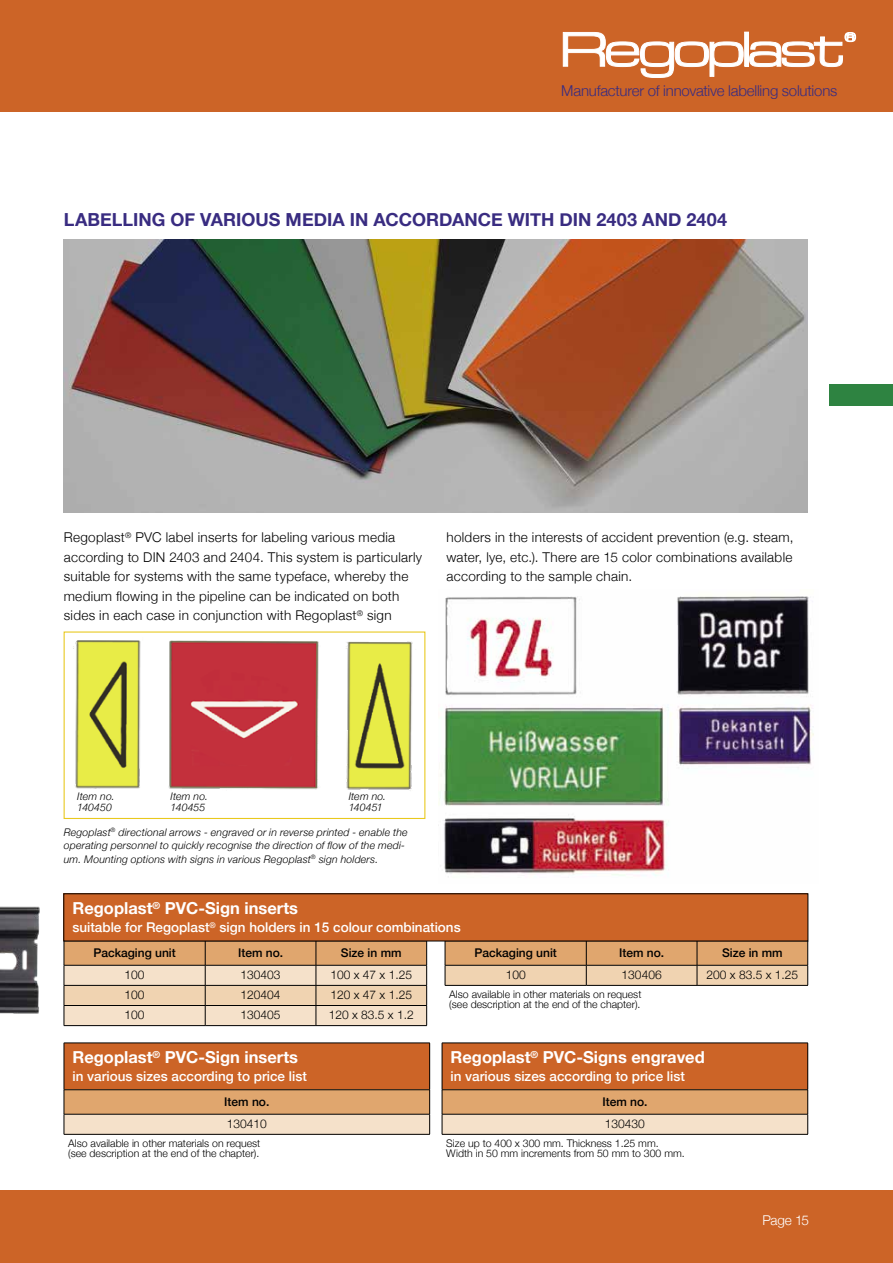
<style>
.page{position:relative;width:893px;height:1263px;background:#fff}
.page>*{position:absolute;margin:0;border:0;box-sizing:border-box;transform-origin:0 0}
.t1{font:50.7px "Eurostile Ext";letter-spacing:-.12em;color:#fff;scale:1.07 1}
.t2{font:700 18px "Helvetica Neue";color:#392c81}
.t3{font:700 16.5px "Helvetica Neue";color:#fff}
.t4{font:300 15px "Helvetica Neue";letter-spacing:-.015em;color:#392c81}
.t5{font:300 13.5px/19.5px "Helvetica Neue";letter-spacing:.02em;color:#000}
.t6{font:500 13.5px "Helvetica Neue";color:#fff}
.t7{font:300 13.5px "Helvetica Neue";letter-spacing:-.02em;color:#fff}
.t8{font:12.6px "Eurostile Ext";color:#fff;scale:1.07 1}
.t9{font:300 12px "Helvetica Neue";color:#000}
.t10{font:500 12px "Helvetica Neue";color:#000}
.t11{font:italic 300 10.5px/10.5px "Helvetica Neue";letter-spacing:.02em;color:#000}
.t12{font:300 10.5px/10.5px "Helvetica Neue";color:#000}
</style>
<div class="page">
<div style="left:0;top:0;width:893px;height:112px;background:#cc6427"></div>
<div style="left:0;top:1191px;width:893px;height:72px;background:#cc6427"></div>
<svg style="left:563px;top:32px;width:180px;height:46px"></svg>
<svg style="left:749px;top:32px;width:107px;height:35px"></svg>
<img style="left:64px;top:240px;width:744px;height:273px">
<img style="left:439px;top:596px;width:375px;height:281px">
<img style="left:0;top:906px;width:40px;height:108px">
<img style="left:73px;top:640px;width:340px;height:151px">
<div style="left:64px;top:631px;width:361px;height:188px;border:1px solid #e9c91e"></div>
<hr style="left:64px;top:1025px;width:141px;height:1px;background:#000">
<hr style="left:205px;top:1025px;width:111px;height:1px;background:#000">
<hr style="left:316px;top:1025px;width:111px;height:1px;background:#000">
<svg style="left:64px;top:941px;width:363px;height:84px;background:#e3c3a2"></svg>
<hr style="left:64px;top:965px;width:141px;height:1px;background:#000">
<hr style="left:205px;top:965px;width:111px;height:1px;background:#000">
<hr style="left:316px;top:965px;width:111px;height:1px;background:#000">
<hr style="left:445px;top:985px;width:141px;height:1px;background:#000">
<hr style="left:586px;top:985px;width:111px;height:1px;background:#000">
<hr style="left:697px;top:985px;width:111px;height:1px;background:#000">
<svg style="left:445px;top:941px;width:363px;height:44px;background:#deb286"></svg>
<hr style="left:445px;top:965px;width:141px;height:1px;background:#000">
<hr style="left:586px;top:965px;width:111px;height:1px;background:#000">
<hr style="left:697px;top:965px;width:111px;height:1px;background:#000">
<div style="left:64px;top:1043px;width:366px;height:47px;background:#cc6427"></div>
<div style="left:64px;top:1090px;width:366px;height:24px;background:#e0a66e"></div>
<div style="left:64px;top:1114px;width:366px;height:20px;background:#f5e1ca"></div>
<hr style="left:64px;top:1134px;width:366px;height:1px;background:#000">
<hr style="left:64px;top:1043px;width:366px;height:1px;background:#000">
<hr style="left:64px;top:1043px;width:1px;height:46px;background:#000">
<hr style="left:429px;top:1043px;width:1px;height:46px;background:#000">
<hr style="left:64px;top:1089px;width:366px;height:1px;background:#000">
<svg style="left:64px;top:1090px;width:1px;height:44px"></svg>
<svg style="left:429px;top:1090px;width:1px;height:44px"></svg>
<hr style="left:64px;top:1114px;width:366px;height:1px;background:#000">
<div style="left:442px;top:1043px;width:366px;height:47px;background:#cc6427"></div>
<div style="left:442px;top:1090px;width:366px;height:24px;background:#e0a66e"></div>
<div style="left:442px;top:1114px;width:366px;height:20px;background:#f5e1ca"></div>
<hr style="left:442px;top:1134px;width:366px;height:1px;background:#000">
<hr style="left:442px;top:1043px;width:366px;height:1px;background:#000">
<hr style="left:442px;top:1043px;width:1px;height:46px;background:#000">
<hr style="left:807px;top:1043px;width:1px;height:46px;background:#000">
<hr style="left:442px;top:1089px;width:366px;height:1px;background:#000">
<svg style="left:442px;top:1090px;width:1px;height:44px"></svg>
<svg style="left:807px;top:1090px;width:1px;height:44px"></svg>
<hr style="left:442px;top:1114px;width:366px;height:1px;background:#000">
<div style="left:64px;top:894px;width:744px;height:47px;background:#cc6427"></div>
<div style="left:64px;top:893px;width:744px;height:48px;border:1px solid #000"></div>
<div style="left:829px;top:385px;width:64px;height:21px;background:#2e8341"></div>
<h1 class="t1" style="left:558px;top:14px;width:269px">Regoplast</h1>
<p class="t8" style="left:844px;top:28px;width:13px">®</p>
<p class="t4" style="left:561px;top:79px;width:278px">Manufacturer of innovative labelling solutions</p>
<h2 class="t2" style="left:64px;top:205px;width:665px">LABELLING OF VARIOUS MEDIA IN ACCORDANCE WITH DIN 2403 AND 2404</h2>
<p class="t5" style="left:64px;top:527px;width:360px">Regoplast<sup>®</sup> PVC label inserts for labeling various media according to DIN 2403 and 2404. This system is particularly suitable for systems with the same typeface, whereby the medium flowing in the pipeline can be indicated on both sides in each case in conjunction with Regoplast<sup>®</sup> sign</p>
<p class="t5" style="left:446px;top:527px;width:349px;text-align:justify">holders in the interests of accident prevention (e.g. steam, water, lye, etc.). There are 15 color combinations available according to the sample chain.</p>
<p class="t11" style="left:77px;top:790px;width:39px">Item no.<br>140450</p>
<p class="t11" style="left:171px;top:790px;width:39px">Item no.<br>140455</p>
<p class="t11" style="left:349px;top:790px;width:39px">Item no.<br>140451</p>
<p class="t11" style="left:64px;top:825px;width:345px;line-height:13.5px">Regoplast<sup>®</sup> directional arrows - engraved or in reverse printed - enable the operating personnel to quickly recognise the direction of flow of the medi&shy;um. Mounting options with signs in various Regoplast<sup>®</sup> sign holders.</p>
<p class="t3" style="left:72px;top:895px;width:227px">Regoplast<sup>®</sup> PVC-Sign inserts</p>
<p class="t6" style="left:72px;top:917px;width:390px">suitable for Regoplast<sup>®</sup> sign holders in 15 colour combinations</p>
<p class="t10" style="left:93px;top:943px;width:84px">Packaging unit</p>
<p class="t10" style="left:238px;top:943px;width:47px">Item no.</p>
<p class="t10" style="left:341px;top:943px;width:62px">Size in mm</p>
<p class="t9" style="left:125px;top:965px;width:22px">100</p>
<p class="t9" style="left:241px;top:965px;width:42px">130403</p>
<p class="t9" style="left:330px;top:965px;width:83px">100 x 47 x 1.25</p>
<p class="t9" style="left:125px;top:985px;width:22px">100</p>
<p class="t9" style="left:241px;top:985px;width:42px">120404</p>
<p class="t9" style="left:330px;top:985px;width:83px">120 x 47 x 1.25</p>
<p class="t9" style="left:125px;top:1005px;width:22px">100</p>
<p class="t9" style="left:241px;top:1005px;width:42px">130405</p>
<p class="t9" style="left:329px;top:1005px;width:86px">120 x 83.5 x 1.2</p>
<p class="t3" style="left:72px;top:1044px;width:227px">Regoplast<sup>®</sup> PVC-Sign inserts</p>
<p class="t6" style="left:72px;top:1065px;width:236px">in various sizes according to price list</p>
<p class="t10" style="left:224px;top:1092px;width:47px">Item no.</p>
<p class="t9" style="left:227px;top:1114px;width:42px">130410</p>
<p class="t12" style="left:68px;top:1137px;width:194px">Also available in other materials on request (see description at the end of the chapter).</p>
<p class="t10" style="left:474px;top:943px;width:84px">Packaging unit</p>
<p class="t10" style="left:619px;top:943px;width:47px">Item no.</p>
<p class="t10" style="left:722px;top:943px;width:62px">Size in mm</p>
<p class="t9" style="left:506px;top:965px;width:22px">100</p>
<p class="t9" style="left:622px;top:965px;width:42px">130406</p>
<p class="t9" style="left:707px;top:965px;width:93px">200 x 83.5 x 1.25</p>
<p class="t12" style="left:449px;top:988px;width:194px">Also available in other materials on request (see description at the end of the chapter).</p>
<p class="t3" style="left:451px;top:1044px;width:256px">Regoplast<sup>®</sup> PVC-Signs engraved</p>
<p class="t6" style="left:451px;top:1065px;width:236px">in various sizes according to price list</p>
<p class="t10" style="left:602px;top:1092px;width:47px">Item no.</p>
<p class="t9" style="left:605px;top:1114px;width:42px">130430</p>
<p class="t12" style="left:446px;top:1137px;width:240px">Size up to 400 x 300 mm. Thickness 1.25 mm.<br>Width in 50 mm increments from 50 mm to 300 mm.</p>
<p class="t7" style="left:762px;top:1209px;width:48px">Page 15</p>
</div>
